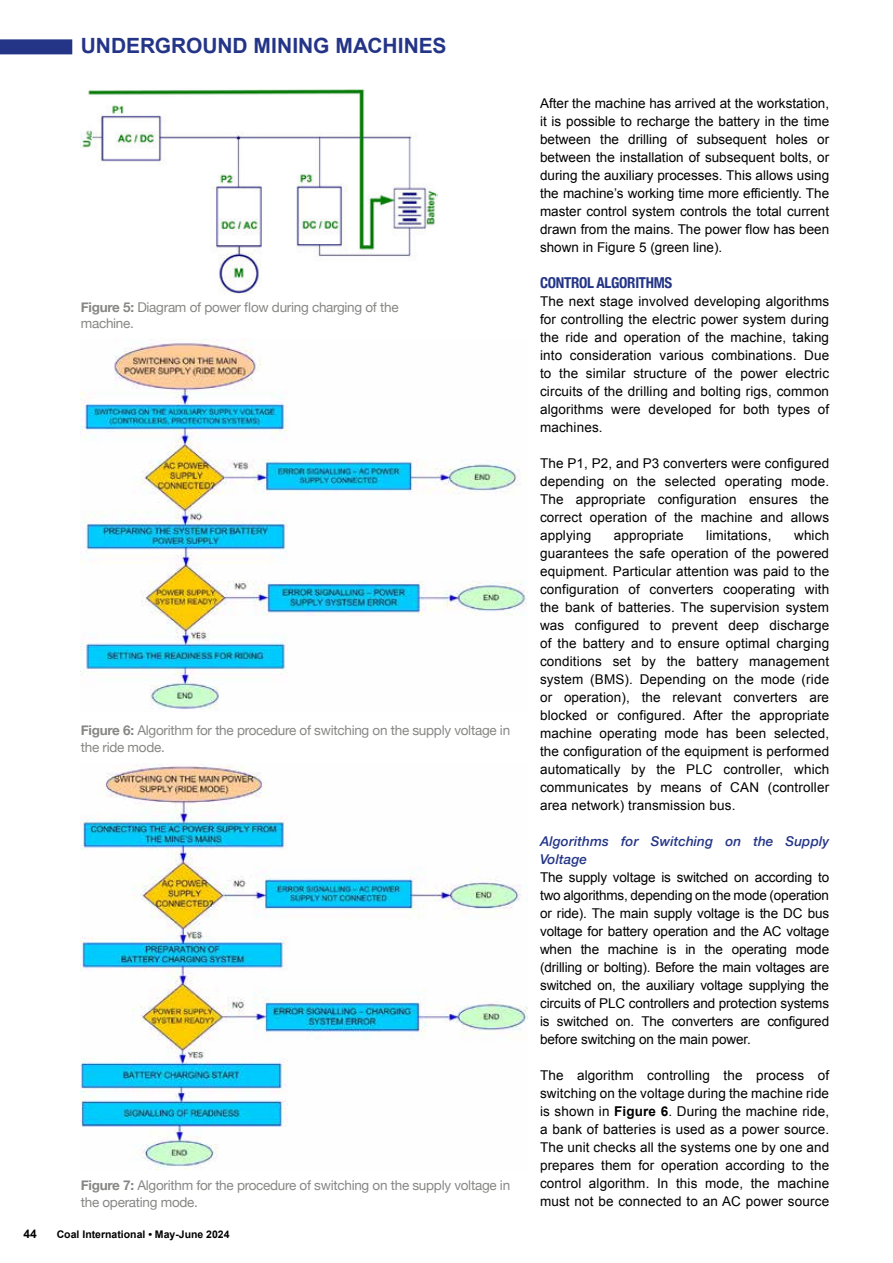
<style>
.page{position:relative;width:893px;height:1263px;background:#fff}
.page>*{position:absolute;margin:0;border:0;box-sizing:border-box;transform-origin:0 0}
.t1{font:700 21px "Arial";color:#243587}
.t2{font:700 condensed 15px "Helvetica Neue";letter-spacing:-.02em;color:#243587}
.t3{font:13.5px/18px "Arial";letter-spacing:.01em;color:#000;text-align:justify}
.t4{font:13.5px/16.5px "Helvetica Neue";letter-spacing:-.02em;color:#878786}
.t5{font:italic 500 13.5px/18px "Helvetica Neue";letter-spacing:.01em;color:#243587}
.t6{font:700 12px "Arial";color:#000}
.t7{font:700 10.5px "Arial";color:#000}
.s1{font-weight:700}
</style>
<div class="page">
<div style="left:0;top:39px;width:72px;height:15px;background:#243587"></div>
<img style="left:81px;top:339px;width:446px;height:372px">
<img style="left:81px;top:88px;width:357px;height:206px">
<img style="left:81px;top:764px;width:446px;height:405px">
<h1 class="t1" style="left:81px;top:38px;width:367px">UNDERGROUND MINING MACHINES</h1>
<p class="t4" style="left:81px;top:300px;width:319px"><span class="s1">Figure 5:</span> Diagram of power flow during charging of the machine.</p>
<p class="t4" style="left:81px;top:723px;width:431px"><span class="s1">Figure 6:</span> Algorithm for the procedure of switching on the supply voltage in the ride mode.</p>
<p class="t4" style="left:81px;top:1178px;width:431px"><span class="s1">Figure 7:</span> Algorithm for the procedure of switching on the supply voltage in the operating mode.</p>
<p class="t6" style="left:23px;top:1229px;width:15px">44</p>
<p class="t7" style="left:57px;top:1230px;width:174px">Coal International • May-June 2024</p>
<p class="t3" style="left:540px;top:95px;width:291px">After the machine has arrived at the workstation, it is possible to recharge the battery in the time between the drilling of subsequent holes or between the installation of subsequent bolts, or during the auxiliary processes. This allows using the machine’s working time more efficiently. The master control system controls the total current drawn from the mains. The power flow has been shown in Figure 5 (green line).</p>
<p class="t2" style="left:540px;top:277px;width:134px">CONTROL ALGORITHMS</p>
<p class="t3" style="left:540px;top:293px;width:291px">The next stage involved developing algorithms for controlling the electric power system during the ride and operation of the machine, taking into consideration various combinations. Due to the similar structure of the power electric circuits of the drilling and bolting rigs, common algorithms were developed for both types of machines.</p>
<p class="t3" style="left:540px;top:455px;width:291px">The P1, P2, and P3 converters were configured depending on the selected operating mode.<br>The appropriate configuration ensures the correct operation of the machine and allows applying</p>
<p class="t3" style="left:540px;top:527px;width:291px;text-indent:254px">which guarantees the safe operation of the powered equipment. Particular attention was paid to the configuration of converters cooperating with the bank of batteries. The supervision system was configured to prevent deep discharge of the battery and to ensure optimal charging conditions set by the battery management system (BMS). Depending on the mode (ride or operation), the relevant converters are blocked or configured. After the appropriate machine operating mode has been selected, the configuration of the equipment is performed automatically by the PLC controller, which communicates by means of CAN (controller area network) transmission bus.</p>
<p class="t5" style="left:540px;top:833px;width:291px">Algorithms for Switching on the Supply<br>Voltage</p>
<p class="t3" style="left:540px;top:869px;width:291px">The supply voltage is switched on according to two algorithms, depending on the mode (operation or ride). The main supply voltage is the DC bus voltage for battery operation and the AC voltage when the machine is in the operating mode (drilling or bolting). Before the main voltages are switched on, the auxiliary voltage supplying the circuits of PLC controllers and protection systems is switched on. The converters are configured before switching on the main power.</p>
<p class="t3" style="left:540px;top:1067px;width:291px">The algorithm controlling the process of switching on the voltage during the machine ride is shown in <span class="s1">Figure 6</span>. During the machine ride, a bank of batteries is used as a power source.<br>The unit checks all the systems one by one and prepares them for operation according to the control algorithm. In this mode, the machine must not be connected to an AC power source</p>
<p class="t3" style="left:614px;top:527px;width:71px">appropriate</p>
<p class="t3" style="left:706px;top:527px;width:67px">limitations,</p>
</div>
